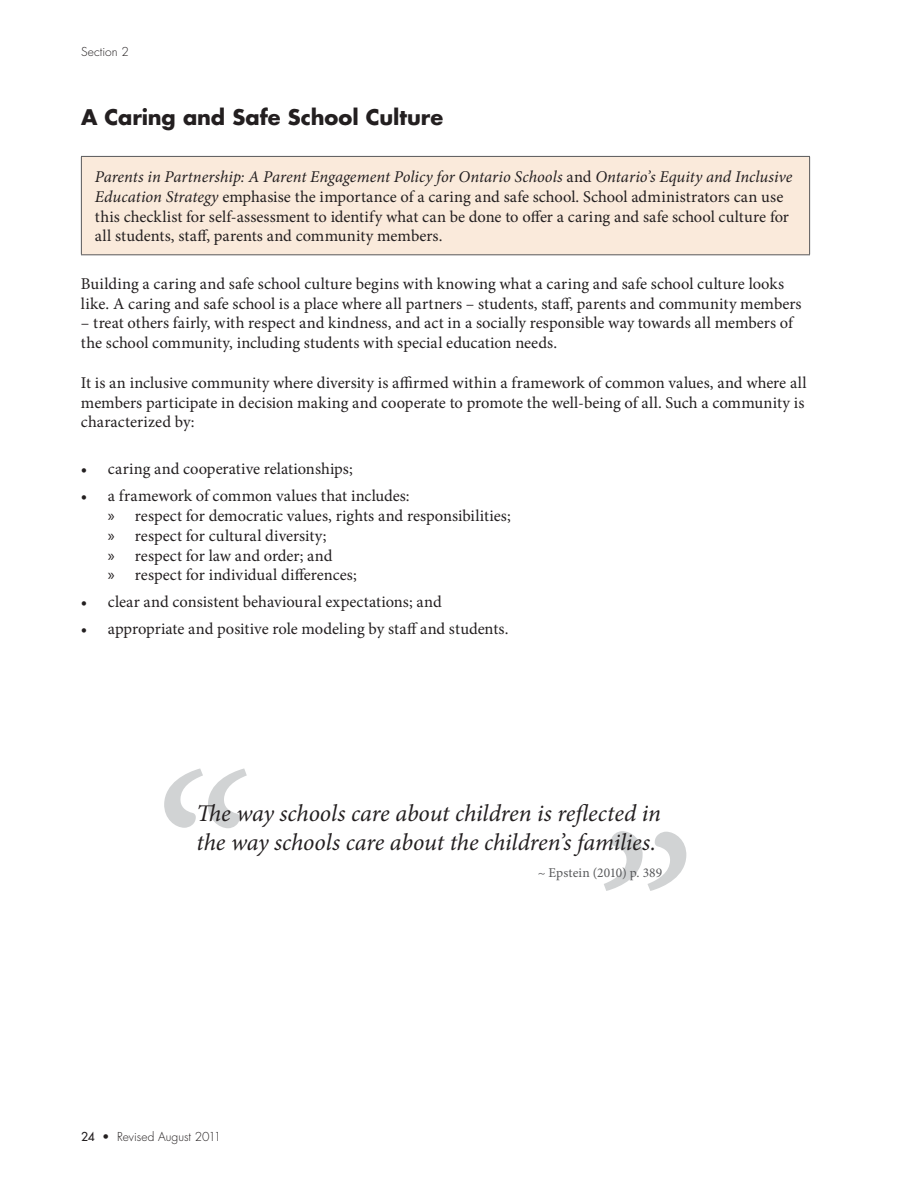
<style>
.page{position:relative;width:918px;height:1188px;background:#fff}
.page>*{position:absolute;margin:0;border:0;box-sizing:border-box;transform-origin:0 0}
.t1{font:italic 24px/28.8px "Minion Pro";letter-spacing:-.005em;color:#231f20}
.t2{font:700 21px "Futura";letter-spacing:-.005em;color:#231f20}
.t3{font:16.5px/19.8px "Minion Pro";letter-spacing:.005em;color:#231f20}
.t4{font:13.5px "Minion Pro";letter-spacing:.005em;color:#58595b}
.t5{font:300 12px "Futura";color:#231f20}
.s1{font-style:italic}
.s2{font-family:"Myriad Pro"}
.s3{font-weight:400}
</style>
<div class="page">
<svg style="left:164px;top:768px;width:83px;height:60px"></svg>
<svg style="left:604px;top:831px;width:83px;height:60px"></svg>
<div style="left:81px;top:156px;width:729px;height:99px;background:#faeadb"></div>
<hr style="left:81px;top:156px;width:729px;height:1px;background:#58595b">
<hr style="left:81px;top:157px;width:1px;height:97px;background:#58595b">
<hr style="left:809px;top:157px;width:1px;height:97px;background:#58595b">
<hr style="left:81px;top:254px;width:729px;height:1px;background:#58595b">
<p class="t5" style="left:81px;top:44px;width:49px">Section 2</p>
<p class="t2" style="left:81px;top:102px;width:364px">A Caring and Safe School Culture</p>
<p class="t3" style="left:95px;top:167px;width:699px"><span class="s1">Parents in Partnership: A Parent Engagement Policy for Ontario Schools</span> and <span class="s1">Ontario’s Equity and Inclusive Education Strategy</span> emphasise the importance of a caring and safe school. School administrators can use this checklist for self-assessment to identify what can be done to offer a caring and safe school culture for all students, staff, parents and community members.</p>
<p class="t3" style="left:81px;top:274px;width:722px">Building a caring and safe school culture begins with knowing what a caring and safe school culture looks like. A caring and safe school is a place where all partners – students, staff, parents and community members</p>
<p class="t3" style="left:81px;top:313px;width:713px">– treat others fairly, with respect and kindness, and act in a socially responsible way towards all members of the school community, including students with special education needs.</p>
<p class="t3" style="left:81px;top:373px;width:727px">It is an inclusive community where diversity is affirmed within a framework of common values, and where all members participate in decision making and cooperate to promote the well-being of all. Such a community is characterized by:</p>
<p class="t3" style="left:81px;top:459px;width:273px">• caring and cooperative relationships;</p>
<p class="t3" style="left:108px;top:486px;width:404px;text-indent:-27px">• a framework of common values that includes:<br><span class="s2">»</span> respect for democratic values, rights and responsibilities; <span class="s2">»</span> respect for cultural diversity;<br><span class="s2">»</span> respect for law and order; and<br><span class="s2">»</span> respect for individual differences;</p>
<p class="t3" style="left:81px;top:592px;width:362px">• clear and consistent behavioural expectations; and</p>
<p class="t3" style="left:81px;top:619px;width:429px">• appropriate and positive role modeling by staff and students.</p>
<h1 class="t1" style="left:197px;top:799px;width:466px">The way schools care about children is reflected in the way schools care about the children’s families.</h1>
<p class="t4" style="left:538px;top:863px;width:126px">~ Epstein (2010) p. 389</p>
<p class="t5" style="left:81px;top:1129px;width:142px"><span class="s3">24</span> • Revised August 2011</p>
</div>
